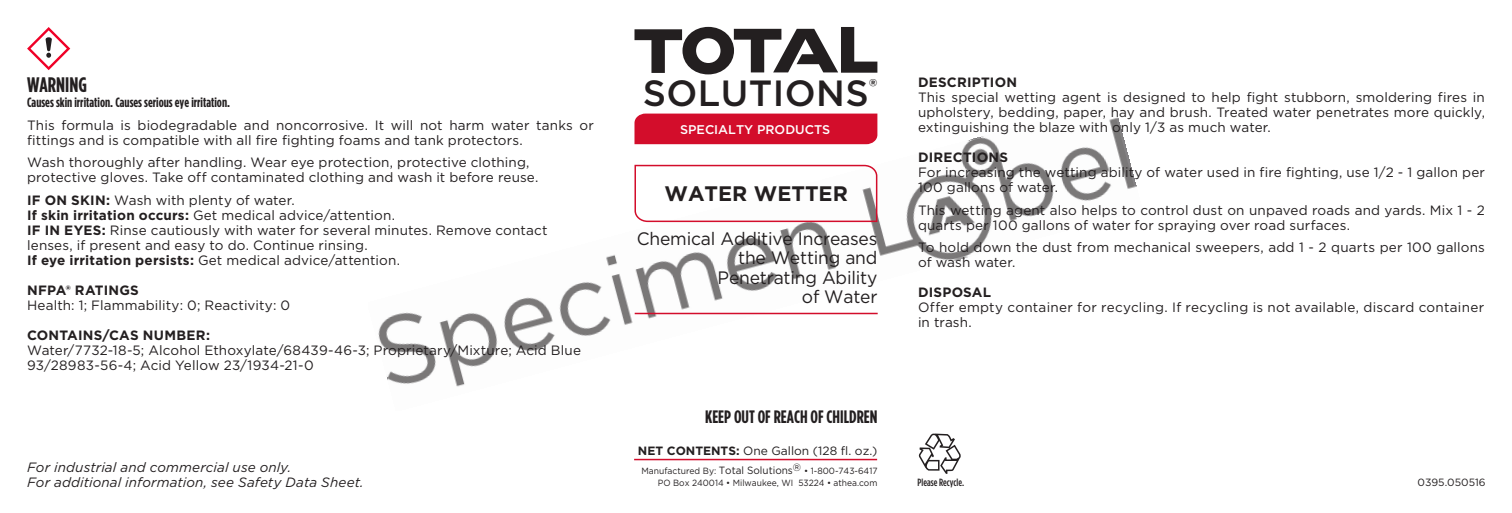
<style>
.page{position:relative;width:1512px;height:513px;background:#fff}
.page>*{position:absolute;margin:0;border:0;box-sizing:border-box;transform-origin:0 0}
.t1{font:500 36.45px "Gotham";letter-spacing:.01em;color:#231f20}
.t2{font:500 21.3px "Gotham";color:#231f20}
.t3{font:700 21px "Gotham";color:#231f20}
.t4{font:700 21px "Gotham Condensed";color:#231f20}
.t5{font:18px/19.5px "Gotham";letter-spacing:-.01em;color:#231f20;text-align:right}
.t6{font:700 18px "Gotham Condensed";color:#231f20}
.t7{font:13.5px/15px "Gotham";letter-spacing:.01em;color:#231f20}
.t8{font:italic 13.5px/15px "Gotham";letter-spacing:.01em;color:#231f20}
.t9{font:700 13.5px "Gotham";letter-spacing:.02em;color:#231f20}
.t10{font:700 13.5px "Gotham Condensed";color:#231f20}
.t11{font:500 12.6px "Gotham";color:#fff}
.t12{font:12px "Gotham";color:#231f20}
.t13{font:500 10.5px "Gotham Condensed";color:#231f20}
.t14{font:10.5px "Gotham";color:#231f20}
.t15{font:9px/12px "Gotham";color:#231f20;text-align:right;scale:.95 1}
.s1{font-weight:700}
.s2{font-size:10.5px}
</style>
<div class="page">
<img style="left:378px;top:113px;width:759px;height:274px">
<div style="left:634px;top:114px;width:243px;height:30px;background:#d30d2b"></div>
<svg style="left:634px;top:165px;width:243px;height:57px"></svg>
<hr style="left:635px;top:313px;width:243px;height:1px;background:#d30d2b">
<svg style="left:919px;top:434px;width:42px;height:40px"></svg>
<svg style="left:635px;top:27px;width:242px;height:47px"></svg>
<hr style="left:634px;top:459px;width:243px;height:1px;background:#d30d2b">
<svg style="left:27px;top:27px;width:43px;height:43px"></svg>
<h3 class="t4" style="left:27px;top:72px;width:61px">WARNING</h3>
<h2 class="t2" style="left:869px;top:73px;width:10px">®</h2>
<p class="t10" style="left:27px;top:94px;width:205px">Causes skin irritation. Causes serious eye irritation.</p>
<p class="t7" style="left:27px;top:117px;width:568px">This formula is biodegradable and noncorrosive. It will not harm water tanks or fittings and is compatible with all fire fighting foams and tank protectors.</p>
<p class="t7" style="left:27px;top:155px;width:513px">Wash thoroughly after handling. Wear eye protection, protective clothing, protective gloves. Take off contaminated clothing and wash it before reuse.</p>
<p class="t7" style="left:27px;top:192px;width:522px"><span class="s1">IF ON SKIN:</span> Wash with plenty of water.<br><span class="s1">If skin irritation occurs:</span> Get medical advice/attention.<br><span class="s1">IF IN EYES:</span> Rinse cautiously with water for several minutes. Remove contact lenses, if present and easy to do. Continue rinsing.<br><span class="s1">If eye irritation persists:</span> Get medical advice/attention.</p>
<p class="t9" style="left:27px;top:282px;width:113px">NFPA® RATINGS</p>
<p class="t7" style="left:27px;top:297px;width:265px">Health: 1; Flammability: 0; Reactivity: 0</p>
<p class="t9" style="left:27px;top:327px;width:184px">CONTAINS/CAS NUMBER:</p>
<p class="t7" style="left:27px;top:342px;width:556px">Water/7732-18-5; Alcohol Ethoxylate/68439-46-3; Proprietary/Mixture; Acid Blue<br>93/28983-56-4; Acid Yellow 23/1934-21-0</p>
<h1 class="t1" style="left:643px;top:71px;width:227px">SOLUTIONS</h1>
<p class="t11" style="left:680px;top:122px;width:152px">SPECIALTY PRODUCTS</p>
<h3 class="t3" style="left:664px;top:181px;width:185px">WATER WETTER</h3>
<h3 class="t5" style="left:637px;top:228px;width:242px">Chemical Additive Increases the Wetting and<br>Penetrating Ability<br>of Water</h3>
<p class="t8" style="left:27px;top:459px;width:338px">For industrial and commercial use only.<br>For additional information, see Safety Data Sheet.</p>
<h3 class="t6" style="left:705px;top:406px;width:174px">KEEP OUT OF REACH OF CHILDREN</h3>
<p class="t12" style="left:638px;top:443px;width:241px"><span class="s1">NET CONTENTS:</span> One Gallon (128 fl. oz.)</p>
<p class="t15" style="left:641px;top:465px;width:250px">Manufactured By: <span class="s2">Total Solutions</span><sup>‰</sup> • 1-800-743-6417<br>PO Box 240014 • Milwaukee, WI 53224 • athea.com</p>
<p class="t9" style="left:918px;top:74px;width:101px">DESCRIPTION</p>
<p class="t7" style="left:918px;top:90px;width:569px;text-align:justify">This special wetting agent is designed to help fight stubborn, smoldering fires in upholstery, bedding, paper, hay and brush. Treated water penetrates more quickly, extinguishing the blaze with only 1/3 as much water.</p>
<p class="t9" style="left:918px;top:149px;width:91px">DIRECTIONS</p>
<p class="t7" style="left:918px;top:165px;width:569px">For increasing the wetting ability of water used in fire fighting, use 1/2 - 1 gallon per<br>100 gallons of water.</p>
<p class="t7" style="left:918px;top:202px;width:568px">This wetting agent also helps to control dust on unpaved roads and yards. Mix 1 - 2 quarts per 100 gallons of water for spraying over road surfaces.</p>
<p class="t7" style="left:918px;top:240px;width:569px">To hold down the dust from mechanical sweepers, add 1 - 2 quarts per 100 gallons of wash water.</p>
<p class="t9" style="left:918px;top:284px;width:75px">DISPOSAL</p>
<p class="t7" style="left:918px;top:300px;width:568px">Offer empty container for recycling. If recycling is not available, discard container in trash.</p>
<p class="t13" style="left:918px;top:476px;width:48px">Please Recycle.</p>
<p class="t14" style="left:1418px;top:476px;width:70px">0395.050516</p>
</div>
